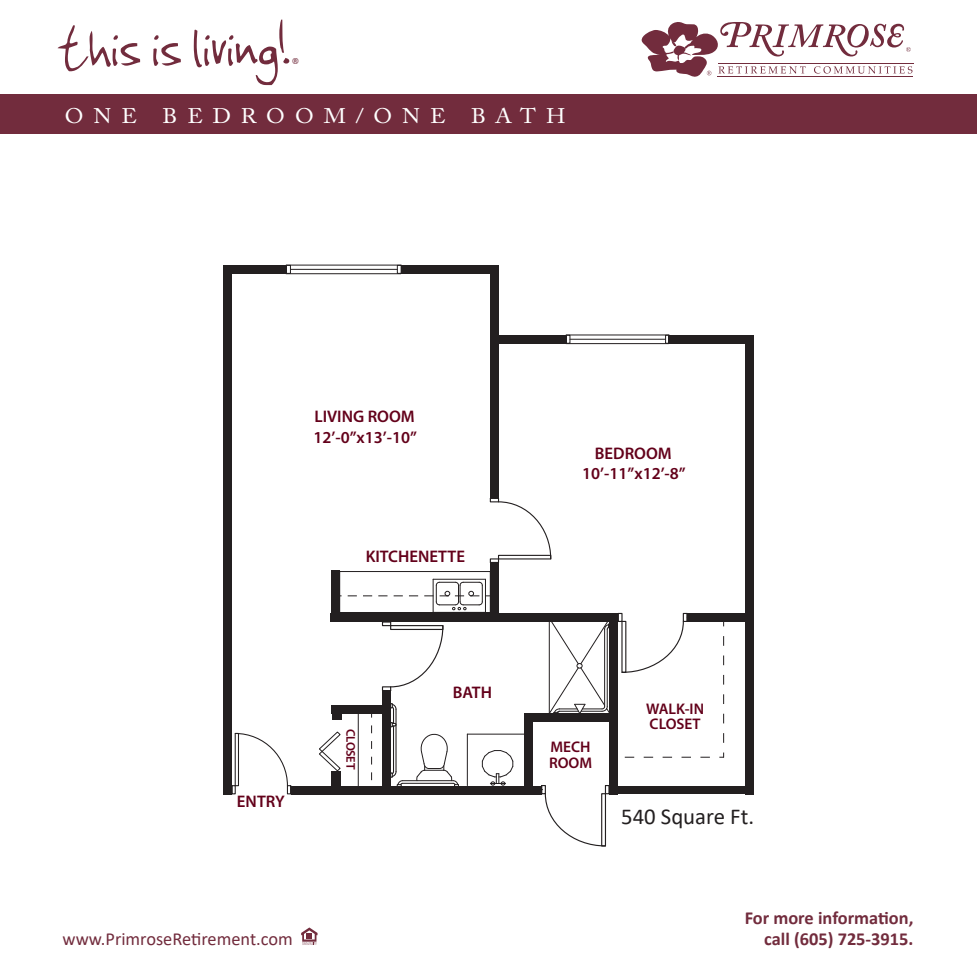
<style>
.page{position:relative;width:977px;height:977px;background:#fff}
.page>*{position:absolute;margin:0;border:0;box-sizing:border-box;transform-origin:0 0}
.t1{font:72.98px "Jenkinsv 20";color:#722c3d}
.t2{font:22.75px "Calibri";color:#231f20}
.t3{font:21px "Adobe Caslon Pro";letter-spacing:.44em;color:#fff;scale:1.08 1}
.t4{font:700 18.38px "Calibri";color:#722c3d}
.t5{font:18.38px "Calibri";color:#722c3d}
.t6{font:600 16.8px/20.1px "Myriad Pro";color:#63001a}
.t7{font:300 15.92px "Calibri";color:#722c3d}
.t8{font:600 15.4px/15.4px "Myriad Pro";color:#63001a}
.t9{font:600 12.6px "Myriad Pro";letter-spacing:-.025em;color:#63001a}
</style>
<div class="page">
<hr style="left:717px;top:76px;width:196px;height:1px;background:#722c3d">
<hr style="left:717px;top:63px;width:196px;height:1px;background:#722c3d">
<svg style="left:641px;top:22px;width:271px;height:55px"></svg>
<div style="left:0;top:95px;width:976px;height:39px;background:#722c3d"></div>
<svg style="left:301px;top:927px;width:16px;height:18px"></svg>
<svg style="left:548px;top:621px;width:61px;height:92px"></svg>
<svg style="left:481px;top:750px;width:32px;height:35px"></svg>
<hr style="left:467px;top:734px;width:1px;height:51px;background:#231f20">
<hr style="left:467px;top:733px;width:60px;height:1px;background:#231f20">
<div style="left:223px;top:265px;width:9px;height:529px;background:#231f20"></div>
<div style="left:291px;top:785px;width:250px;height:9px;background:#231f20"></div>
<div style="left:610px;top:786px;width:144px;height:8px;background:#231f20"></div>
<div style="left:223px;top:265px;width:63px;height:9px;background:#231f20"></div>
<svg style="left:397px;top:266px;width:4px;height:7px"></svg>
<div style="left:286px;top:265px;width:5px;height:9px;border:1px solid #231f20"></div>
<hr style="left:290px;top:269px;width:107px;height:1px;background:#231f20">
<hr style="left:286px;top:265px;width:115px;height:1px;background:#231f20">
<hr style="left:286px;top:273px;width:115px;height:1px;background:#231f20">
<div style="left:401px;top:265px;width:97px;height:8px;background:#231f20"></div>
<div style="left:490px;top:272px;width:8px;height:226px;background:#231f20"></div>
<div style="left:496px;top:335px;width:70px;height:8px;background:#231f20"></div>
<svg style="left:665px;top:335px;width:3px;height:8px"></svg>
<div style="left:565px;top:335px;width:5px;height:8px;border:1px solid #231f20"></div>
<hr style="left:570px;top:339px;width:95px;height:1px;background:#231f20">
<hr style="left:566px;top:334px;width:103px;height:1px;background:#231f20">
<hr style="left:566px;top:343px;width:102px;height:1px;background:#231f20">
<div style="left:668px;top:335px;width:86px;height:8px;background:#231f20"></div>
<div style="left:745px;top:335px;width:9px;height:459px;background:#231f20"></div>
<div style="left:687px;top:613px;width:64px;height:8px;background:#231f20"></div>
<div style="left:330px;top:613px;width:285px;height:8px;background:#231f20"></div>
<div style="left:609px;top:613px;width:9px;height:181px;background:#231f20"></div>
<div style="left:382px;top:691px;width:9px;height:103px;background:#231f20"></div>
<div style="left:524px;top:713px;width:9px;height:77px;background:#231f20"></div>
<div style="left:524px;top:713px;width:90px;height:9px;background:#231f20"></div>
<div style="left:330px;top:570px;width:9px;height:49px;background:#231f20"></div>
<div style="left:490px;top:562px;width:9px;height:55px;background:#231f20"></div>
<div style="left:332px;top:705px;width:57px;height:8px;background:#231f20"></div>
<svg style="left:232px;top:732px;width:60px;height:62px"></svg>
<div style="left:235px;top:733px;width:4px;height:53px;border:1px solid #231f20"></div>
<svg style="left:319px;top:731px;width:22px;height:40px"></svg>
<div style="left:331px;top:771px;width:9px;height:17px;background:#231f20"></div>
<div style="left:332px;top:713px;width:10px;height:6px;background:#231f20"></div>
<svg style="left:382px;top:621px;width:62px;height:70px"></svg>
<div style="left:390px;top:625px;width:53px;height:5px;border:1px solid #231f20"></div>
<svg style="left:490px;top:497px;width:62px;height:66px"></svg>
<div style="left:498px;top:555px;width:53px;height:4px;border:1px solid #231f20"></div>
<svg style="left:618px;top:613px;width:70px;height:60px"></svg>
<div style="left:621px;top:621px;width:5px;height:52px;border:1px solid #231f20"></div>
<svg style="left:541px;top:785px;width:68px;height:62px"></svg>
<div style="left:601px;top:793px;width:5px;height:53px;border:1px solid #231f20"></div>
<svg style="left:719px;top:636px;width:5px;height:121px"></svg>
<svg style="left:624px;top:756px;width:86px;height:1px"></svg>
<hr style="left:485px;top:579px;width:1px;height:33px;background:#231f20">
<hr style="left:433px;top:579px;width:52px;height:1px;background:#231f20">
<hr style="left:433px;top:579px;width:1px;height:33px;background:#231f20">
<div style="left:339px;top:571px;width:151px;height:42px;border:1px solid #231f20"></div>
<svg style="left:339px;top:581px;width:151px;height:29px"></svg>
<svg style="left:371px;top:725px;width:1px;height:61px"></svg>
<hr style="left:358px;top:710px;width:1px;height:79px;background:#231f20">
<hr style="left:402px;top:783px;width:51px;height:1px;background:#231f20">
<hr style="left:402px;top:780px;width:51px;height:1px;background:#231f20">
<svg style="left:416px;top:733px;width:43px;height:53px"></svg>
<hr style="left:393px;top:726px;width:1px;height:45px;background:#231f20">
<hr style="left:395px;top:709px;width:1px;height:62px;background:#231f20">
<svg style="left:391px;top:703px;width:6px;height:24px"></svg>
<svg style="left:391px;top:770px;width:12px;height:16px"></svg>
<h1 class="t1" style="left:56px;top:7px;width:233px">this is living!</h1>
<p class="t7" style="left:291px;top:54px;width:10px">®</p>
<p class="t3" style="left:65px;top:103px;width:465px">ONE BEDROOM/ONE BATH</p>
<p class="t6" style="left:313px;top:406px;width:105px">LIVING ROOM<br>12’-0”x13’-10”</p>
<p class="t6" style="left:366px;top:546px;width:101px">KITCHENETTE</p>
<p class="t6" style="left:237px;top:790px;width:49px">ENTRY</p>
<p class="t9" style="left:359px;top:729px;width:42px;rotate:90deg">CLOSET</p>
<p class="t6" style="left:453px;top:681px;width:41px">BATH</p>
<p class="t6" style="left:582px;top:443px;width:105px;text-align:center">BEDROOM<br>10’-11”x12’-8”</p>
<p class="t8" style="left:646px;top:700px;width:59px">WALK-IN</p>
<p class="t8" style="left:549px;top:739px;width:45px">MECH<br>ROOM</p>
<p class="t8" style="left:649px;top:715px;width:53px">CLOSET</p>
<p class="t2" style="left:621px;top:800px;width:134px">540 Square Ft.</p>
<p class="t4" style="left:744px;top:904px;width:170px">For more information,</p>
<p class="t5" style="left:62px;top:926px;width:232px">www.PrimroseRetirement.com</p>
<p class="t4" style="left:764px;top:925px;width:151px">call (605) 725-3915.</p>
</div>
